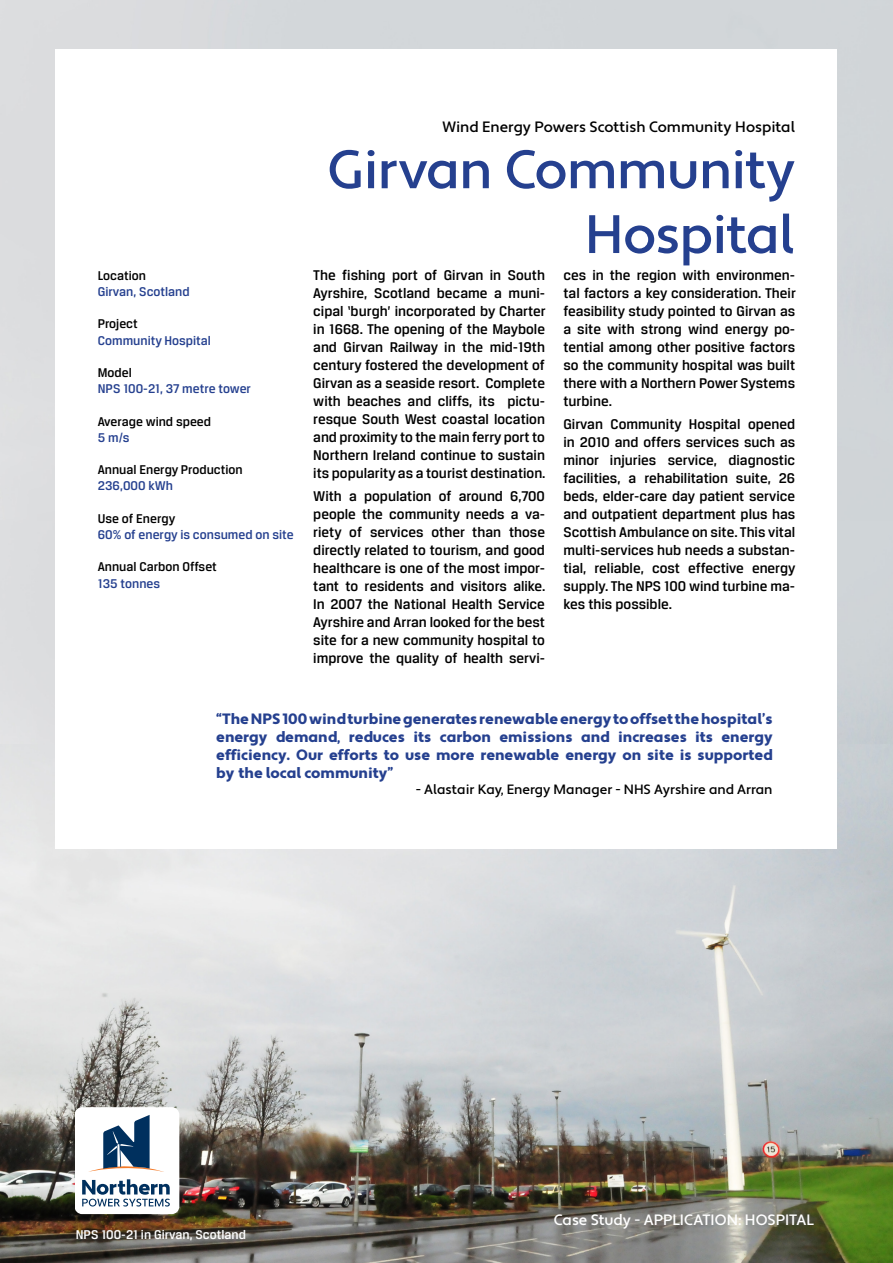
<style>
.page{position:relative;width:893px;height:1263px;background:#fff}
.page>*{position:absolute;margin:0;border:0;box-sizing:border-box;transform-origin:0 0}
.t1{font:500 54px/64.8px "Apertura";letter-spacing:-.02em;color:#25408f;text-align:right}
.t2{font:500 15px/18px "Breuer Text";color:#000;text-align:justify}
.t3{font:900 15px/18px "Apertura";color:#25408f;text-align:justify}
.t4{font:500 15px "Apertura";color:#000}
.t5{font:500 15px "Apertura";color:#fff}
.t6{font:500 13.5px "Breuer Text";color:#25408f}
.t7{font:500 13.5px "Breuer Text";color:#000}
.t8{font:500 13.5px "Apertura";color:#000}
.t9{font:500 13.5px "Breuer Text";color:#fff}
</style>
<div class="page">
<img style="left:0;top:0;width:893px;height:1263px">
<div style="left:56px;top:49px;width:781px;height:799px;background:#fff"></div>
<svg style="left:76px;top:1107px;width:103px;height:107px"></svg>
<p class="t4" style="left:442px;top:118px;width:354px">Wind Energy Powers Scottish Community Hospital</p>
<p class="t7" style="left:98px;top:268px;width:50px">Location</p>
<p class="t6" style="left:98px;top:284px;width:93px">Girvan, Scotland</p>
<p class="t7" style="left:98px;top:317px;width:42px">Project</p>
<p class="t6" style="left:98px;top:333px;width:115px">Community Hospital</p>
<p class="t7" style="left:98px;top:365px;width:35px">Model</p>
<p class="t6" style="left:98px;top:381px;width:155px">NPS 100-21, 37 metre tower</p>
<p class="t7" style="left:98px;top:414px;width:115px">Average wind speed</p>
<p class="t6" style="left:98px;top:430px;width:33px">5 m/s</p>
<p class="t7" style="left:98px;top:462px;width:146px">Annual Energy Production</p>
<p class="t6" style="left:98px;top:479px;width:77px">236,000 kWh</p>
<p class="t7" style="left:98px;top:511px;width:79px">Use of Energy</p>
<p class="t6" style="left:98px;top:527px;width:198px">60% of energy is consumed on site</p>
<p class="t7" style="left:98px;top:560px;width:121px">Annual Carbon Offset</p>
<p class="t6" style="left:98px;top:576px;width:64px">135 tonnes</p>
<h1 class="t1" style="left:327px;top:139px;width:469px">Girvan Community<br>Hospital</h1>
<p class="t2" style="left:313px;top:266px;width:234px">The fishing port of Girvan in South Ayrshire, Scotland became a muni&shy;cipal ‘burgh’ incorporated by Charter in 1668. The opening of the Maybole and Girvan Railway in the mid-19th century fostered the development of Girvan as a seaside resort. Complete with beaches and cliffs, its pictu&shy;resque South West coastal location and proximity to the main ferry port to Northern Ireland continue to sustain its popularity as a tourist destination.</p>
<p class="t2" style="left:313px;top:487px;width:234px">With a population of around 6,700 people the community needs a va&shy;riety of services other than those directly related to tourism, and good healthcare is one of the most impor&shy;tant to residents and visitors alike.<br>In 2007 the National Health Service Ayrshire and Arran looked for the best site for a new community hospital to improve the quality of health servi-</p>
<p class="t2" style="left:563px;top:266px;width:234px">ces in the region with environmen&shy;tal factors a key consideration. Their feasibility study pointed to Girvan as a site with strong wind energy po&shy;tential among other positive factors so the community hospital was built there with a Northern Power Systems turbine.</p>
<p class="t2" style="left:563px;top:415px;width:234px">Girvan Community Hospital opened in 2010 and offers services such as minor injuries service, diagnostic facilities, a rehabilitation suite, 26 beds, elder-care day patient service and outpatient department plus has Scottish Ambulance on site. This vital multi-services hub needs a substan&shy;tial, reliable, cost effective energy supply. The NPS 100 wind turbine ma&shy;kes this possible.</p>
<p class="t3" style="left:216px;top:710px;width:558px">“The NPS 100 wind turbine generates renewable energy to offset the hospital’s energy demand, reduces its carbon emissions and increases its energy efficiency. Our efforts to use more renewable energy on site is supported by the local community”</p>
<p class="t8" style="left:416px;top:781px;width:358px">- Alastair Kay, Energy Manager - NHS Ayrshire and Arran</p>
<p class="t9" style="left:76px;top:1227px;width:172px">NPS 100-21 in Girvan, Scotland</p>
<p class="t5" style="left:554px;top:1211px;width:261px">Case Study - APPLICATION: HOSPITAL</p>
</div>
